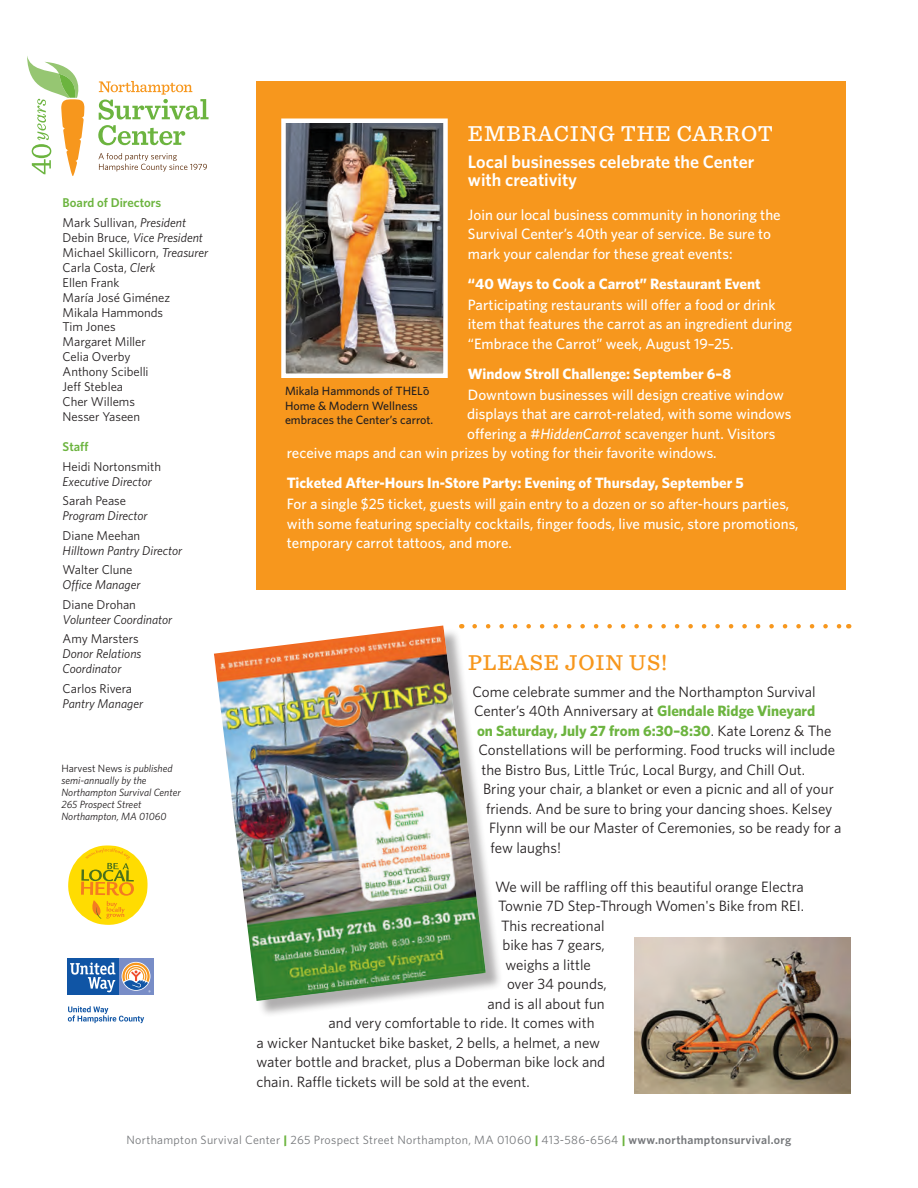
<style>
.page{position:relative;width:918px;height:1188px;background:#fff}
.page>*{position:absolute;margin:0;border:0;box-sizing:border-box;transform-origin:0 0}
.t1{font:500 22.5px "Sentinel";letter-spacing:.04em;color:#fff}
.t2{font:500 22.5px "Sentinel";letter-spacing:.04em;color:#f7971d}
.t3{font:600 18px/18px "Whitney";color:#fff}
.t4{font:15px "Whitney";color:#231f20}
.t5{font:500 15px/19.5px "Whitney";color:#fff}
.t6{font:700 15px "Whitney";color:#fff}
.t7{font:700 15px "Whitney";color:#6cb43f}
.t8{font:12.75px/15px "Whitney";color:#231f20}
.t9{font:italic 12.75px/15px "Whitney";color:#231f20}
.t10{font:600 12.75px/19.5px "Whitney";color:#6cb43f}
.t11{font:12px "Whitney";letter-spacing:.025em;color:#76787b}
.t12{font:500 12px/14.4px "Whitney";color:#231f20}
.t13{font:italic 10.5px/12px "Whitney";color:#231f20}
.s1{font-weight:400;color:#231f20}
.s2{font-weight:400;font-style:italic;color:#231f20}
.s3{font-style:italic}
.s4{font-style:normal}
.s5{font-weight:700;color:#6cb43f}
.s6{font-weight:900;color:#6cb43f}
.s7{font-weight:600}
</style>
<div class="page">
<svg style="left:475px;top:624px;width:367px;height:4px"></svg>
<svg style="left:68px;top:845px;width:80px;height:80px"></svg>
<svg style="left:98px;top:81px;width:111px;height:64px"></svg>
<svg style="left:98px;top:153px;width:109px;height:19px"></svg>
<svg style="left:27px;top:56px;width:57px;height:120px"></svg>
<div style="left:119px;top:958px;width:35px;height:37px;background:#788dc7"></div>
<div style="left:68px;top:958px;width:51px;height:37px;background:#1055a5"></div>
<svg style="left:70px;top:962px;width:45px;height:30px"></svg>
<svg style="left:122px;top:963px;width:28px;height:29px"></svg>
<svg style="left:68px;top:1006px;width:76px;height:17px"></svg>
<img style="left:635px;top:938px;width:215px;height:156px">
<div style="left:217px;top:628px;width:286px;height:390px;background:#231f20;opacity:.36"></div>
<img style="left:214px;top:626px;width:272px;height:375px">
<div style="left:256px;top:81px;width:590px;height:509px;background:#f7971d"></div>
<img style="left:286px;top:123px;width:157px;height:250px">
<div style="left:281px;top:118px;width:167px;height:260px;border:4px solid #fff"></div>
<p class="t10" style="left:63px;top:193px;width:125px">Board of Directors<br><span class="s1">Mark Sullivan,</span> <span class="s2">President</span></p>
<p class="t8" style="left:63px;top:229px;width:147px">Debin Bruce, <span class="s3">Vice President<br></span>Michael Skillicorn, <span class="s3">Treasurer<br></span>Carla Costa, <span class="s3">Clerk<br></span>Ellen Frank<br>María José Giménez<br>Mikala Hammonds<br>Tim Jones<br>Margaret Miller<br>Celia Overby<br>Anthony Scibelli<br>Jeff Steblea<br>Cher Willems<br>Nesser Yaseen</p>
<p class="t10" style="left:63px;top:437px;width:28px">Staff</p>
<p class="t8" style="left:63px;top:459px;width:100px">Heidi Nortonsmith</p>
<p class="t9" style="left:63px;top:474px;width:91px">Executive Director</p>
<p class="t8" style="left:63px;top:493px;width:65px">Sarah Pease</p>
<p class="t9" style="left:63px;top:508px;width:87px">Program Director</p>
<p class="t8" style="left:63px;top:528px;width:79px">Diane Meehan</p>
<p class="t9" style="left:63px;top:543px;width:121px">Hilltown Pantry Director</p>
<p class="t8" style="left:63px;top:562px;width:71px">Walter Clune</p>
<p class="t9" style="left:63px;top:577px;width:79px">Office Manager</p>
<p class="t8" style="left:63px;top:597px;width:75px">Diane Drohan</p>
<p class="t9" style="left:63px;top:612px;width:111px">Volunteer Coordinator</p>
<p class="t8" style="left:63px;top:631px;width:78px">Amy Marsters</p>
<p class="t9" style="left:63px;top:646px;width:80px">Donor Relations<br>Coordinator</p>
<p class="t8" style="left:63px;top:681px;width:71px">Carlos Rivera</p>
<p class="t9" style="left:63px;top:696px;width:82px">Pantry Manager</p>
<p class="t13" style="left:61px;top:762px;width:121px"><span class="s4">Harvest News</span> is published semi-annually by the<br>Northampton Survival Center<br>265 Prospect Street<br>Northampton, MA 01060</p>
<h1 class="t1" style="left:468px;top:116px;width:307px">EMBRACING THE CARROT</h1>
<p class="t3" style="left:468px;top:152px;width:288px">Local businesses celebrate the Center with creativity</p>
<p class="t5" style="left:468px;top:204px;width:314px">Join our local business community in honoring the<br>Survival Center’s 40th year of service. Be sure to mark your calendar for these great events:</p>
<p class="t6" style="left:468px;top:273px;width:294px">“40 Ways to Cook a Carrot” Restaurant Event</p>
<p class="t5" style="left:468px;top:294px;width:326px">Participating restaurants will offer a food or drink item that features the carrot as an ingredient during “Embrace the Carrot” week, August 19–25.</p>
<p class="t6" style="left:468px;top:363px;width:265px">Window Stroll Challenge: September 6–8</p>
<p class="t5" style="left:468px;top:384px;width:317px">Downtown businesses will design creative window</p>
<p class="t5" style="left:467px;top:404px;width:326px">displays that are carrot-related, with some windows</p>
<p class="t5" style="left:467px;top:423px;width:310px">offering a <span class="s3">#HiddenCarrot</span> scavenger hunt. Visitors</p>
<p class="t5" style="left:287px;top:443px;width:431px">receive maps and can win prizes by voting for their favorite windows.</p>
<p class="t6" style="left:287px;top:473px;width:459px">Ticketed After-Hours In-Store Party: Evening of Thursday, September 5</p>
<p class="t5" style="left:287px;top:494px;width:513px">For a single $25 ticket, guests will gain entry to a dozen or so after-hours parties, with some featuring specialty cocktails, finger foods, live music, store promotions, temporary carrot tattoos, and more.</p>
<p class="t12" style="left:285px;top:383px;width:150px">Mikala Hammonds of THEL–o<br>Home &amp; Modern Wellness embraces the Center’s carrot.</p>
<h1 class="t2" style="left:468px;top:646px;width:201px">PLEASE JOIN US!</h1>
<p class="t4" style="left:472px;top:682px;width:345px">Come celebrate summer and the Northampton Survival</p>
<p class="t4" style="left:474px;top:701px;width:343px">Center’s 40th Anniversary at <span class="s5">Glendale Ridge Vineyard</span></p>
<p class="t7" style="left:477px;top:720px;width:356px">on Saturday, July 27 from 6:30–8:30<span class="s1">. Kate Lorenz &amp; The</span></p>
<p class="t4" style="left:478px;top:740px;width:358px">Constellations will be performing. Food trucks will include</p>
<p class="t4" style="left:482px;top:760px;width:325px">the Bistro Bus, Little Trúc, Local Burgy, and Chill Out.</p>
<p class="t4" style="left:483px;top:779px;width:352px">Bring your chair, a blanket or even a picnic and all of your</p>
<p class="t4" style="left:486px;top:799px;width:348px">friends. And be sure to bring your dancing shoes. Kelsey</p>
<p class="t4" style="left:489px;top:818px;width:354px">Flynn will be our Master of Ceremonies, so be ready for a</p>
<p class="t4" style="left:490px;top:838px;width:72px">few laughs!</p>
<p class="t4" style="left:495px;top:877px;width:310px">We will be raffling off this beautiful orange Electra</p>
<p class="t4" style="left:498px;top:896px;width:308px">Townie 7D Step-Through Women's Bike from REI.</p>
<p class="t4" style="left:501px;top:916px;width:105px">This recreational</p>
<p class="t4" style="left:502px;top:935px;width:104px">bike has 7 gears,</p>
<p class="t4" style="left:506px;top:955px;width:87px">weighs a little</p>
<p class="t4" style="left:507px;top:974px;width:101px">over 34 pounds,</p>
<p class="t4" style="left:488px;top:994px;width:119px">and is all about fun</p>
<p class="t4" style="left:328px;top:1013px;width:268px">and very comfortable to ride. It comes with</p>
<p class="t4" style="left:256px;top:1033px;width:345px">a wicker Nantucket bike basket, 2 bells, a helmet, a new</p>
<p class="t4" style="left:256px;top:1052px;width:350px">water bottle and bracket, plus a Doberman bike lock and</p>
<p class="t4" style="left:256px;top:1072px;width:275px">chain. Raffle tickets will be sold at the event.</p>
<p class="t11" style="left:127px;top:1131px;width:666px">Northampton Survival Center <span class="s6">|</span> 265 Prospect Street Northampton, MA 01060 <span class="s6">|</span> 413-586-6564 <span class="s6">|</span> <span class="s7">www.northamptonsurvival.org</span></p>
</div>
